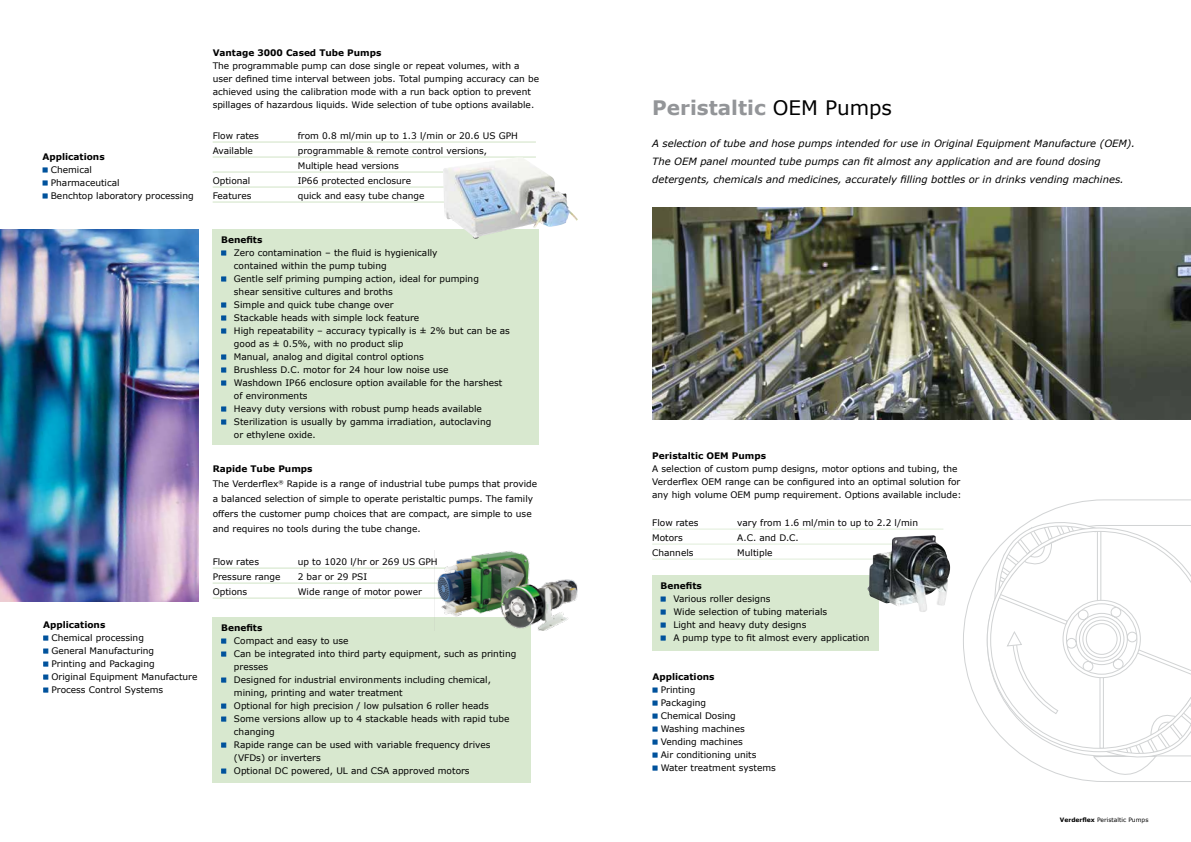
<style>
.page{position:relative;width:1191px;height:842px;background:#fff}
.page>*{position:absolute;margin:0;border:0;box-sizing:border-box;transform-origin:0 0}
.t1{font:700 20px "Verdana";color:#939598}
.t2{font:italic 10px/18px "Verdana";color:#000}
.t3{font:9px/13px "Verdana";color:#000}
.t4{font:700 9px "Verdana";color:#000}
.t5{font:6px "Verdana";color:#000}
.s1{font-weight:700}
.s2{font-weight:400;color:#000}
</style>
<div class="page">
<img style="left:0;top:230px;width:198px;height:372px">
<hr style="left:213px;top:142px;width:323px;height:1px;background:#d0e3c5">
<hr style="left:213px;top:157px;width:323px;height:1px;background:#d0e3c5">
<hr style="left:213px;top:172px;width:323px;height:1px;background:#d0e3c5">
<hr style="left:213px;top:187px;width:323px;height:1px;background:#d0e3c5">
<hr style="left:213px;top:202px;width:323px;height:1px;background:#d0e3c5">
<hr style="left:213px;top:568px;width:316px;height:1px;background:#d0e3c5">
<hr style="left:213px;top:583px;width:316px;height:1px;background:#d0e3c5">
<hr style="left:213px;top:598px;width:316px;height:1px;background:#d0e3c5">
<div style="left:213px;top:230px;width:326px;height:215px;background:#d8e8cf"></div>
<svg style="left:221px;top:250px;width:5px;height:6px"></svg>
<svg style="left:221px;top:276px;width:5px;height:6px"></svg>
<svg style="left:221px;top:302px;width:5px;height:6px"></svg>
<svg style="left:221px;top:315px;width:5px;height:6px"></svg>
<svg style="left:221px;top:328px;width:5px;height:6px"></svg>
<svg style="left:221px;top:354px;width:5px;height:6px"></svg>
<svg style="left:221px;top:367px;width:5px;height:6px"></svg>
<svg style="left:221px;top:380px;width:5px;height:6px"></svg>
<svg style="left:221px;top:406px;width:5px;height:6px"></svg>
<svg style="left:221px;top:419px;width:5px;height:6px"></svg>
<div style="left:652px;top:576px;width:226px;height:75px;background:#d8e8cf"></div>
<svg style="left:660px;top:596px;width:5px;height:6px"></svg>
<svg style="left:660px;top:609px;width:5px;height:6px"></svg>
<svg style="left:660px;top:622px;width:5px;height:6px"></svg>
<svg style="left:660px;top:635px;width:5px;height:6px"></svg>
<div style="left:213px;top:618px;width:318px;height:165px;background:#d8e8cf"></div>
<svg style="left:221px;top:638px;width:5px;height:6px"></svg>
<svg style="left:221px;top:651px;width:5px;height:6px"></svg>
<svg style="left:221px;top:677px;width:5px;height:6px"></svg>
<svg style="left:221px;top:703px;width:5px;height:6px"></svg>
<svg style="left:221px;top:716px;width:5px;height:6px"></svg>
<svg style="left:221px;top:742px;width:5px;height:6px"></svg>
<svg style="left:221px;top:768px;width:5px;height:6px"></svg>
<svg style="left:43px;top:167px;width:5px;height:6px"></svg>
<svg style="left:43px;top:180px;width:5px;height:6px"></svg>
<svg style="left:43px;top:193px;width:5px;height:6px"></svg>
<svg style="left:43px;top:635px;width:5px;height:6px"></svg>
<svg style="left:43px;top:648px;width:5px;height:6px"></svg>
<svg style="left:43px;top:661px;width:5px;height:6px"></svg>
<svg style="left:43px;top:674px;width:5px;height:6px"></svg>
<svg style="left:43px;top:687px;width:5px;height:6px"></svg>
<svg style="left:652px;top:687px;width:5px;height:6px"></svg>
<svg style="left:652px;top:700px;width:5px;height:6px"></svg>
<svg style="left:652px;top:713px;width:5px;height:6px"></svg>
<svg style="left:652px;top:726px;width:5px;height:6px"></svg>
<svg style="left:652px;top:739px;width:5px;height:6px"></svg>
<svg style="left:652px;top:752px;width:5px;height:6px"></svg>
<svg style="left:652px;top:765px;width:5px;height:6px"></svg>
<img style="left:652px;top:207px;width:539px;height:213px">
<img style="left:443px;top:157px;width:135px;height:82px">
<hr style="left:652px;top:529px;width:291px;height:1px;background:#e0edd9">
<hr style="left:652px;top:544px;width:286px;height:1px;background:#e0edd9">
<hr style="left:652px;top:559px;width:288px;height:1px;background:#e0edd9">
<svg style="left:963px;top:499px;width:228px;height:283px"></svg>
<svg style="left:994px;top:513px;width:197px;height:253px"></svg>
<svg style="left:986px;top:527px;width:205px;height:225px"></svg>
<img style="left:867px;top:535px;width:83px;height:77px">
<img style="left:435px;top:551px;width:143px;height:79px">
<p class="t4" style="left:43px;top:150px;width:64px">Applications</p>
<p class="t3" style="left:51px;top:163px;width:144px">Chemical<br>Pharmaceutical<br>Benchtop laboratory processing</p>
<p class="t4" style="left:43px;top:618px;width:64px">Applications</p>
<p class="t3" style="left:51px;top:631px;width:147px">Chemical processing<br>General Manufacturing<br>Printing and Packaging<br>Original Equipment Manufacture<br>Process Control Systems</p>
<p class="t4" style="left:213px;top:46px;width:170px">Vantage 3000 Cased Tube Pumps</p>
<p class="t3" style="left:213px;top:59px;width:328px">The programmable pump can dose single or repeat volumes, with a user defined time interval between jobs. Total pumping accuracy can be achieved using the calibration mode with a run back option to prevent spillages of hazardous liquids. Wide selection of tube options available.</p>
<p class="t3" style="left:213px;top:129px;width:48px">Flow rates</p>
<p class="t3" style="left:298px;top:129px;width:222px">from 0.8 ml/min up to 1.3 l/min or 20.6 US GPH</p>
<p class="t3" style="left:213px;top:144px;width:42px">Available</p>
<p class="t3" style="left:298px;top:143px;width:191px;line-height:15px">programmable &amp; remote control versions,<br>Multiple head versions</p>
<p class="t3" style="left:213px;top:174px;width:39px">Optional</p>
<p class="t3" style="left:298px;top:174px;width:115px">IP66 protected enclosure</p>
<p class="t3" style="left:213px;top:189px;width:40px">Features</p>
<p class="t3" style="left:298px;top:189px;width:128px">quick and easy tube change</p>
<p class="t4" style="left:221px;top:233px;width:43px">Benefits</p>
<p class="t3" style="left:234px;top:246px;width:277px">Zero contamination – the fluid is hygienically<br>contained within the pump tubing<br>Gentle self priming pumping action, ideal for pumping<br>shear sensitive cultures and broths<br>Simple and quick tube change over<br>Stackable heads with simple lock feature<br>High repeatability – accuracy typically is ± 2% but can be as good as ± 0.5%, with no product slip<br>Manual, analog and digital control options<br>Brushless D.C. motor for 24 hour low noise use<br>Washdown IP66 enclosure option available for the harshest of environments<br>Heavy duty versions with robust pump heads available Sterilization is usually by gamma irradiation, autoclaving<br>or ethylene oxide.</p>
<p class="t3" style="left:213px;top:461px;width:326px;line-height:15px"><span class="s1">Rapide Tube Pumps<br></span>The Verderflex<sup>®</sup> Rapide is a range of industrial tube pumps that provide a balanced selection of simple to operate peristaltic pumps. The family offers the customer pump choices that are compact, are simple to use and requires no tools during the tube change.</p>
<p class="t3" style="left:213px;top:555px;width:48px">Flow rates</p>
<p class="t3" style="left:298px;top:555px;width:141px">up to 1020 l/hr or 269 US GPH</p>
<p class="t3" style="left:213px;top:570px;width:69px">Pressure range</p>
<p class="t3" style="left:298px;top:570px;width:71px">2 bar or 29 PSI</p>
<p class="t3" style="left:213px;top:585px;width:36px">Options</p>
<p class="t3" style="left:298px;top:585px;width:126px">Wide range of motor power</p>
<p class="t4" style="left:221px;top:621px;width:43px">Benefits</p>
<p class="t3" style="left:234px;top:634px;width:284px">Compact and easy to use<br>Can be integrated into third party equipment, such as printing presses<br>Designed for industrial environments including chemical, mining, printing and water treatment<br>Optional for high precision / low pulsation 6 roller heads Some versions allow up to 4 stackable heads with rapid tube changing<br>Rapide range can be used with variable frequency drives (VFDs) or inverters<br>Optional DC powered, UL and CSA approved motors</p>
<h1 class="t1" style="left:652px;top:93px;width:241px">Peristaltic <span class="s2">OEM Pumps</span></h1>
<p class="t2" style="left:652px;top:134px;width:484px">A selection of tube and hose pumps intended for use in Original Equipment Manufacture (OEM).<br>The OEM panel mounted tube pumps can fit almost any application and are found dosing detergents, chemicals and medicines, accurately filling bottles or in drinks vending machines.</p>
<p class="t4" style="left:652px;top:449px;width:115px">Peristaltic OEM Pumps</p>
<p class="t3" style="left:652px;top:462px;width:311px">A selection of custom pump designs, motor options and tubing, the<br>Verderflex OEM range can be configured into an optimal solution for any high volume OEM pump requirement. Options available include:</p>
<p class="t3" style="left:652px;top:516px;width:48px">Flow rates</p>
<p class="t3" style="left:737px;top:516px;width:182px">vary from 1.6 ml/min to up to 2.2 l/min</p>
<p class="t3" style="left:652px;top:531px;width:32px">Motors</p>
<p class="t3" style="left:737px;top:531px;width:63px">A.C. and D.C.</p>
<p class="t3" style="left:652px;top:546px;width:43px">Channels</p>
<p class="t3" style="left:737px;top:546px;width:37px">Multiple</p>
<p class="t4" style="left:660px;top:579px;width:43px">Benefits</p>
<p class="t3" style="left:673px;top:592px;width:198px">Various roller designs<br>Wide selection of tubing materials<br>Light and heavy duty designs<br>A pump type to fit almost every application</p>
<p class="t4" style="left:652px;top:670px;width:64px">Applications</p>
<p class="t3" style="left:660px;top:683px;width:117px">Printing<br>Packaging<br>Chemical Dosing<br>Washing machines<br>Vending machines<br>Air conditioning units<br>Water treatment systems</p>
<p class="t5" style="left:1059px;top:816px;width:90px"><span class="s1">Verderflex</span> Peristaltic Pumps</p>
</div>
